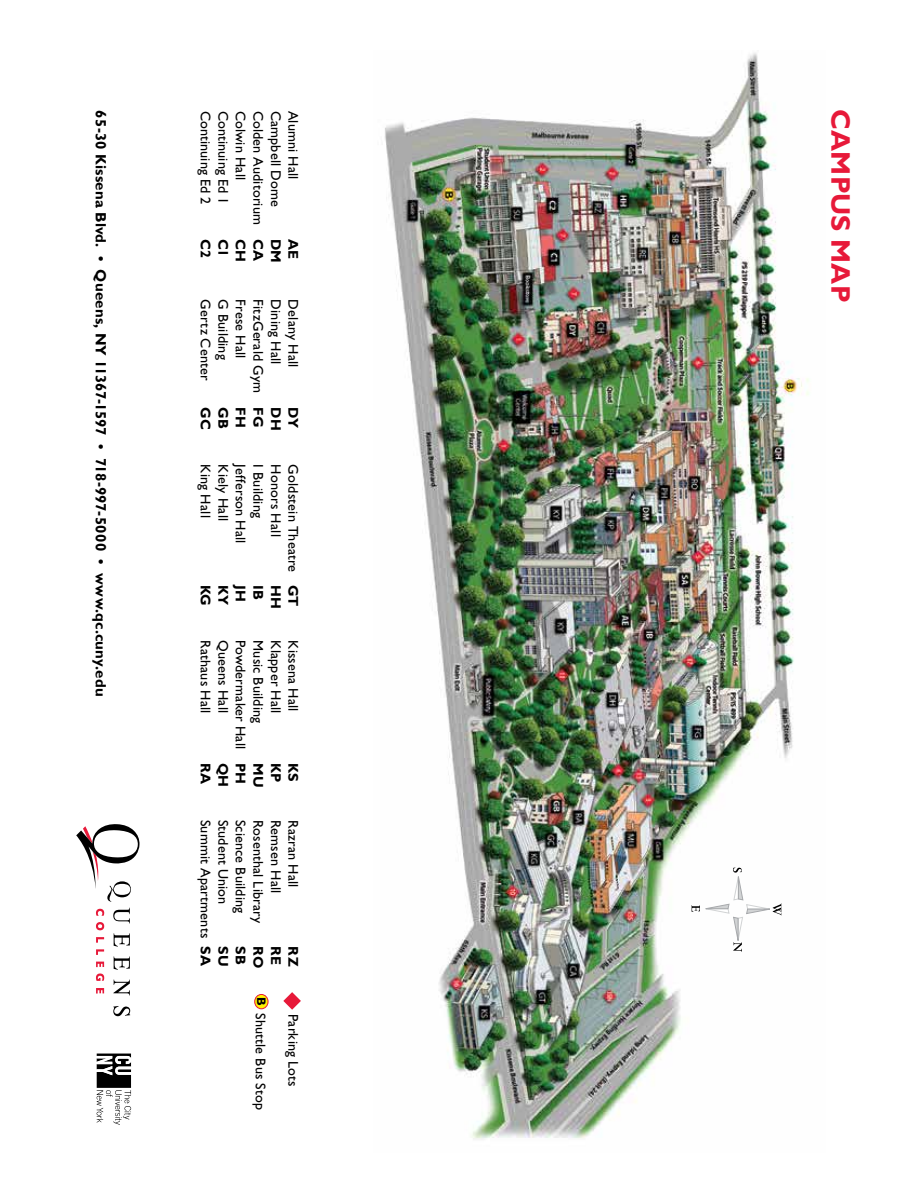
<style>
.page{position:relative;width:918px;height:1188px;background:#fff}
.page>*{position:absolute;margin:0;border:0;box-sizing:border-box;transform-origin:0 0}
.t1{font:700 27px "Gill Sans Std";letter-spacing:.005em;color:#e71939}
.t2{font:700 15px "Gill Sans Std";letter-spacing:.01em;color:#000}
.t3{font:14.1px/17.5px "Gill Sans Std";letter-spacing:.01em;color:#000;text-align:justify}
.t4{font:700 14.1px "Gill Sans Std";letter-spacing:.015em;color:#000}
.t5{font:700 12.45px "Gill Sans Std";color:#000}
.s1{font-weight:700}
</style>
<div class="page">
<svg style="left:97px;top:1054px;width:34px;height:71px"></svg>
<svg style="left:96px;top:909px;width:8px;height:7px"></svg>
<svg style="left:96px;top:922px;width:8px;height:8px"></svg>
<svg style="left:96px;top:937px;width:8px;height:6px"></svg>
<svg style="left:96px;top:949px;width:8px;height:6px"></svg>
<svg style="left:96px;top:962px;width:8px;height:5px"></svg>
<svg style="left:96px;top:974px;width:8px;height:7px"></svg>
<svg style="left:96px;top:988px;width:8px;height:6px"></svg>
<svg style="left:113px;top:908px;width:17px;height:16px"></svg>
<svg style="left:114px;top:933px;width:16px;height:14px"></svg>
<svg style="left:114px;top:956px;width:16px;height:14px"></svg>
<svg style="left:113px;top:980px;width:17px;height:15px"></svg>
<svg style="left:113px;top:1006px;width:17px;height:10px"></svg>
<svg style="left:76px;top:824px;width:64px;height:78px"></svg>
<svg style="left:283px;top:992px;width:18px;height:18px"></svg>
<div style="left:255px;top:994px;width:13px;height:15px;background:#fff200;border-radius:50%"></div>
<div style="left:254px;top:994px;width:14px;height:15px;border:1px solid #e71939;border-radius:50%"></div>
<img style="left:384px;top:53px;width:425px;height:1087px">
<svg style="left:692px;top:867px;width:89px;height:85px"></svg>
<p class="t2" style="left:110px;top:110px;width:587px;rotate:90deg">65-30 Kissena Blvd. • Queens, NY 11367-1597 • 718-997-5000 • www.qc.cuny.edu</p>
<p class="t3" style="left:302px;top:111px;width:70px;rotate:90deg">Alumni Hall</p>
<p class="t3" style="left:214px;top:111px;width:95px;rotate:90deg">Continuing Ed 2</p>
<p class="t4" style="left:214px;top:239px;width:20px;rotate:90deg">C2</p>
<p class="t3" style="left:232px;top:111px;width:95px;rotate:90deg">Continuing Ed 1</p>
<p class="t4" style="left:231px;top:239px;width:20px;rotate:90deg">C1</p>
<p class="t3" style="left:284px;top:111px;width:152px;text-indent:128px;rotate:90deg"><span class="s1">DM </span>Colden Auditorium <span class="s1">CA </span>Colwin Hall</p>
<p class="t3" style="left:284px;top:111px;width:98px;rotate:90deg">Campbell Dome</p>
<p class="t4" style="left:302px;top:239px;width:22px;rotate:90deg">AE</p>
<p class="t4" style="left:249px;top:239px;width:25px;rotate:90deg">CH</p>
<p class="t3" style="left:214px;top:299px;width:82px;rotate:90deg">Gertz Center</p>
<p class="t4" style="left:214px;top:407px;width:24px;rotate:90deg">GC</p>
<p class="t3" style="left:232px;top:299px;width:62px;rotate:90deg">G Building</p>
<p class="t3" style="left:284px;top:299px;width:133px;text-align:left;text-indent:108px;rotate:90deg"><span class="s1">DH<br></span>FitzGerald Gym <span class="s1">FG<br></span>Frese Hall</p>
<p class="t3" style="left:284px;top:299px;width:66px;rotate:90deg">Dining Hall</p>
<p class="t3" style="left:302px;top:299px;width:69px;rotate:90deg">Delany Hall</p>
<p class="t4" style="left:231px;top:407px;width:23px;rotate:90deg">GB</p>
<p class="t4" style="left:302px;top:407px;width:22px;rotate:90deg">DY</p>
<p class="t4" style="left:249px;top:407px;width:22px;rotate:90deg">FH</p>
<p class="t3" style="left:249px;top:464px;width:80px;rotate:90deg">Jefferson Hall</p>
<p class="t3" style="left:302px;top:464px;width:143px;rotate:90deg">Goldstein Theatre <span class="s1">GT<br></span>Honors Hall</p>
<p class="t3" style="left:214px;top:464px;width:55px;rotate:90deg">King Hall</p>
<p class="t3" style="left:232px;top:464px;width:58px;rotate:90deg">Kiely Hall</p>
<p class="t3" style="left:267px;top:464px;width:55px;rotate:90deg">I Building</p>
<p class="t4" style="left:249px;top:585px;width:18px;rotate:90deg">JH</p>
<p class="t4" style="left:214px;top:585px;width:23px;rotate:90deg">KG</p>
<p class="t4" style="left:231px;top:585px;width:22px;rotate:90deg">KY</p>
<p class="t4" style="left:284px;top:585px;width:25px;rotate:90deg">HH</p>
<p class="t4" style="left:267px;top:585px;width:16px;rotate:90deg">IB</p>
<p class="t3" style="left:267px;top:640px;width:147px;text-indent:123px;rotate:90deg"><span class="s1">MU </span>Powdermaker Hall <span class="s1">PH </span>Queens Hall</p>
<p class="t3" style="left:267px;top:640px;width:85px;rotate:90deg">Music Building</p>
<p class="t3" style="left:284px;top:640px;width:75px;rotate:90deg">Klapper Hall</p>
<p class="t3" style="left:302px;top:640px;width:73px;rotate:90deg">Kissena Hall</p>
<p class="t3" style="left:214px;top:640px;width:75px;rotate:90deg">Rathaus Hall</p>
<p class="t4" style="left:231px;top:763px;width:26px;rotate:90deg">QH</p>
<p class="t4" style="left:284px;top:763px;width:19px;rotate:90deg">KP</p>
<p class="t4" style="left:302px;top:763px;width:19px;rotate:90deg">KS</p>
<p class="t4" style="left:214px;top:763px;width:23px;rotate:90deg">RA</p>
<p class="t3" style="left:232px;top:820px;width:147px;text-align:right;rotate:90deg"><span class="s1">SU<br></span>Summit Apartments <span class="s1">SA</span></p>
<p class="t3" style="left:232px;top:820px;width:86px;rotate:90deg">Student Union</p>
<p class="t3" style="left:249px;top:820px;width:95px;rotate:90deg">Science Building</p>
<p class="t4" style="left:249px;top:946px;width:20px;rotate:90deg">SB</p>
<p class="t3" style="left:267px;top:820px;width:105px;rotate:90deg">Rosenthal Library</p>
<p class="t4" style="left:267px;top:946px;width:24px;rotate:90deg">RO</p>
<p class="t3" style="left:284px;top:820px;width:75px;rotate:90deg">Remsen Hall</p>
<p class="t3" style="left:302px;top:820px;width:69px;rotate:90deg">Razran Hall</p>
<p class="t4" style="left:284px;top:946px;width:20px;rotate:90deg">RE</p>
<p class="t4" style="left:302px;top:946px;width:22px;rotate:90deg">RZ</p>
<p class="t5" style="left:269px;top:997px;width:10px;rotate:90deg">B</p>
<p class="t3" style="left:269px;top:1013px;width:99px;rotate:90deg">Shuttle Bus Stop</p>
<p class="t3" style="left:302px;top:1014px;width:74px;rotate:90deg">Parking Lots</p>
<h1 class="t1" style="left:857px;top:109px;width:195px;rotate:90deg">Campus Map</h1>
</div>
